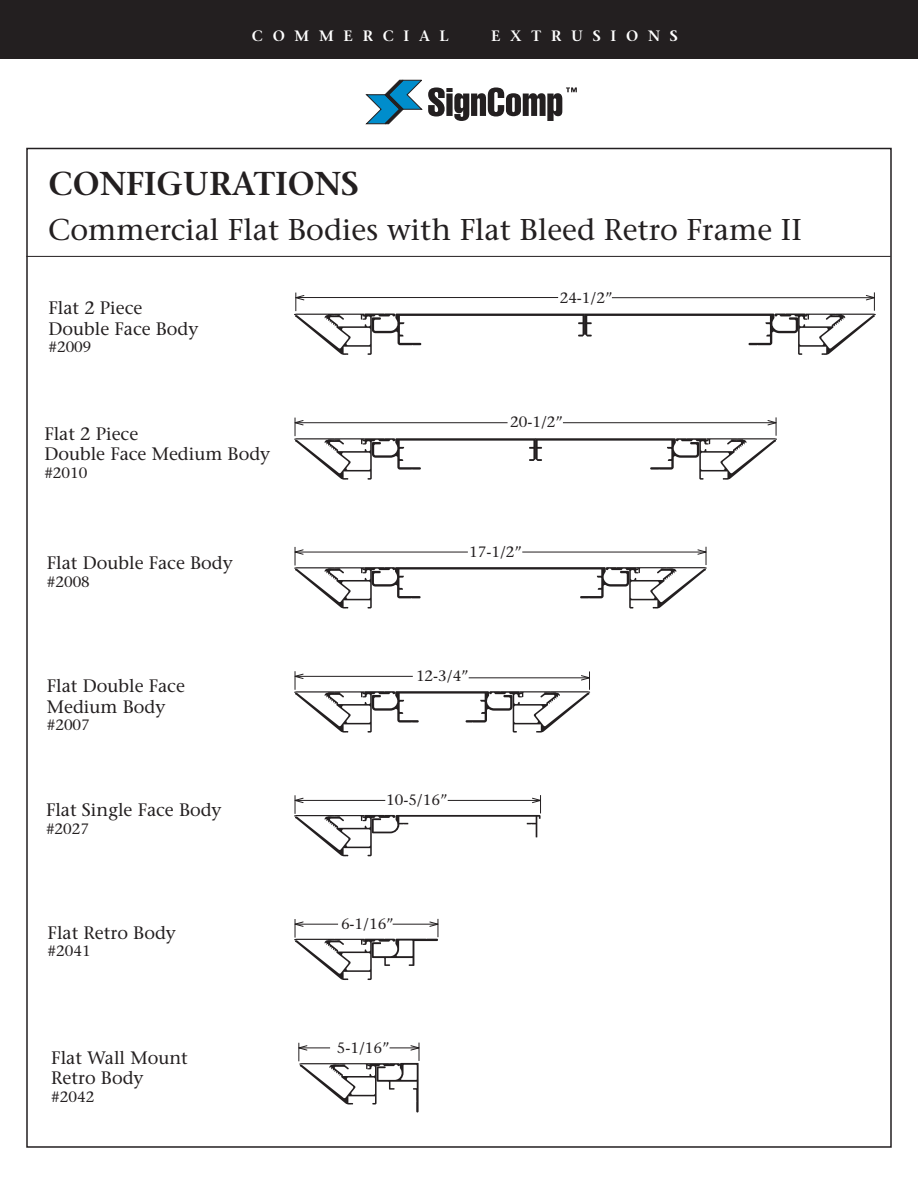
<style>
.page{position:relative;width:918px;height:1188px;background:#fff}
.page>*{position:absolute;margin:0;border:0;box-sizing:border-box;transform-origin:0 0}
.t1{font:600 33px "Stone Serif";color:#231f20}
.t2{font:30px "Stone Serif";color:#231f20}
.t3{font:18px/20.4px "Stone Serif";color:#231f20}
.t4{font:15px "Stone Serif";color:#231f20}
.t5{font:600 15px "Stone Serif";letter-spacing:.65em;color:#fff}
</style>
<div class="page">
<div style="left:0;top:0;width:918px;height:58px;background:#231f20"></div>
<svg style="left:365px;top:79px;width:212px;height:46px"></svg>
<hr style="left:26px;top:256px;width:865px;height:1px;background:#231f20">
<svg style="left:298px;top:1043px;width:122px;height:70px"></svg>
<svg style="left:294px;top:919px;width:145px;height:61px"></svg>
<svg style="left:294px;top:795px;width:247px;height:61px"></svg>
<svg style="left:294px;top:671px;width:297px;height:62px"></svg>
<svg style="left:294px;top:547px;width:413px;height:61px"></svg>
<svg style="left:294px;top:417px;width:483px;height:63px"></svg>
<svg style="left:294px;top:292px;width:582px;height:63px"></svg>
<p class="t5" style="left:252px;top:29px;width:199px">COMMERCIAL</p>
<p class="t5" style="left:491px;top:29px;width:188px">EXTRUSIONS</p>
<h1 class="t1" style="left:48px;top:171px;width:312px">CONFIGURATIONS</h1>
<h2 class="t2" style="left:48px;top:218px;width:755px">Commercial Flat Bodies with Flat Bleed Retro Frame II</h2>
<p class="t3" style="left:48px;top:300px;width:151px">Flat 2 Piece<br>Double Face Body</p>
<p class="t4" style="left:48px;top:341px;width:45px">#2009</p>
<p class="t3" style="left:44px;top:425px;width:227px">Flat 2 Piece<br>Double Face Medium Body</p>
<p class="t4" style="left:44px;top:467px;width:45px">#2010</p>
<p class="t3" style="left:47px;top:554px;width:187px">Flat Double Face Body</p>
<p class="t4" style="left:47px;top:575px;width:45px">#2008</p>
<p class="t3" style="left:47px;top:678px;width:140px">Flat Double Face<br>Medium Body</p>
<p class="t4" style="left:47px;top:719px;width:45px">#2007</p>
<p class="t3" style="left:46px;top:801px;width:177px">Flat Single Face Body</p>
<p class="t4" style="left:46px;top:823px;width:45px">#2027</p>
<p class="t3" style="left:48px;top:924px;width:130px">Flat Retro Body</p>
<p class="t4" style="left:48px;top:945px;width:45px">#2041</p>
<p class="t3" style="left:51px;top:1049px;width:138px">Flat Wall Mount<br>Retro Body</p>
<p class="t4" style="left:51px;top:1090px;width:45px">#2042</p>
<p class="t4" style="left:560px;top:291px;width:54px">24-1/2”</p>
<p class="t4" style="left:510px;top:416px;width:54px">20-1/2”</p>
<p class="t4" style="left:469px;top:546px;width:54px">17-1/2”</p>
<p class="t4" style="left:416px;top:670px;width:54px">12-3/4”</p>
<p class="t4" style="left:386px;top:794px;width:63px">10-5/16”</p>
<p class="t4" style="left:341px;top:918px;width:54px">6-1/16”</p>
<p class="t4" style="left:337px;top:1041px;width:54px">5-1/16”</p>
</div>
